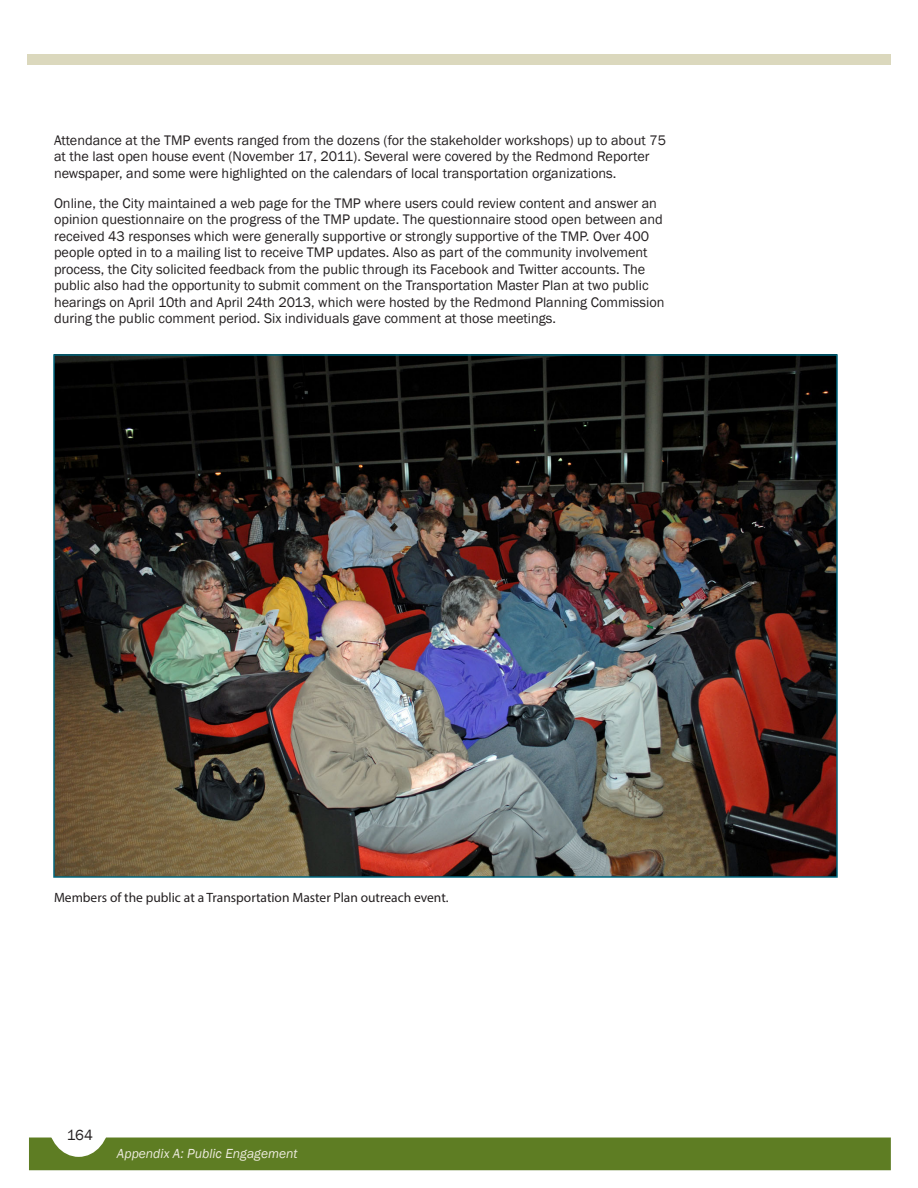
<style>
.page{position:relative;width:918px;height:1188px;background:#fff}
.page>*{position:absolute;margin:0;border:0;box-sizing:border-box;transform-origin:0 0}
.t1{font:15px "Franklin Gothic";color:#231f20}
.TMP_Body_Text{font:14.25px/16.5px "Franklin Gothic";color:#231f20}
.Figure_title{font:13.5px "Myriad Pro";color:#231f20}
.t2{font:italic 13.5px "Franklin Gothic";color:#edebde}
</style>
<div class="page">
<div style="left:29px;top:1138px;width:862px;height:32px;background:#5e7d23"></div>
<div style="left:28px;top:55px;width:863px;height:10px;background:#dbd8bd"></div>
<div style="left:48px;top:1084px;width:62px;height:73px;background:#fff;border-radius:50%"></div>
<img style="left:56px;top:357px;width:779px;height:518px">
<p class="TMP_Body_Text" style="left:54px;top:132px;width:614px">Attendance at the TMP events ranged from the dozens (for the stakeholder workshops) up to about 75 at the last open house event (November 17, 2011). Several were covered by the Redmond Reporter newspaper, and some were highlighted on the calendars of local transportation organizations.</p>
<p class="TMP_Body_Text" style="left:54px;top:195px;width:612px">Online, the City maintained a web page for the TMP where users could review content and answer an opinion questionnaire on the progress of the TMP update. The questionnaire stood open between and received 43 responses which were generally supportive or strongly supportive of the TMP. Over 400 people opted in to a mailing list to receive TMP updates. Also as part of the community involvement process, the City solicited feedback from the public through its Facebook and Twitter accounts. The public also had the opportunity to submit comment on the Transportation Master Plan at two public hearings on April 10th and April 24th 2013, which were hosted by the Redmond Planning Commission during the public comment period. Six individuals gave comment at those meetings.</p>
<p class="Figure_title" style="left:54px;top:889px;width:396px">Members of the public at a Transportation Master Plan outreach event.</p>
<p class="t1" style="left:67px;top:1126px;width:27px">164</p>
<p class="t2" style="left:117px;top:1145px;width:182px">Appendix A: Public Engagement</p>
</div>
